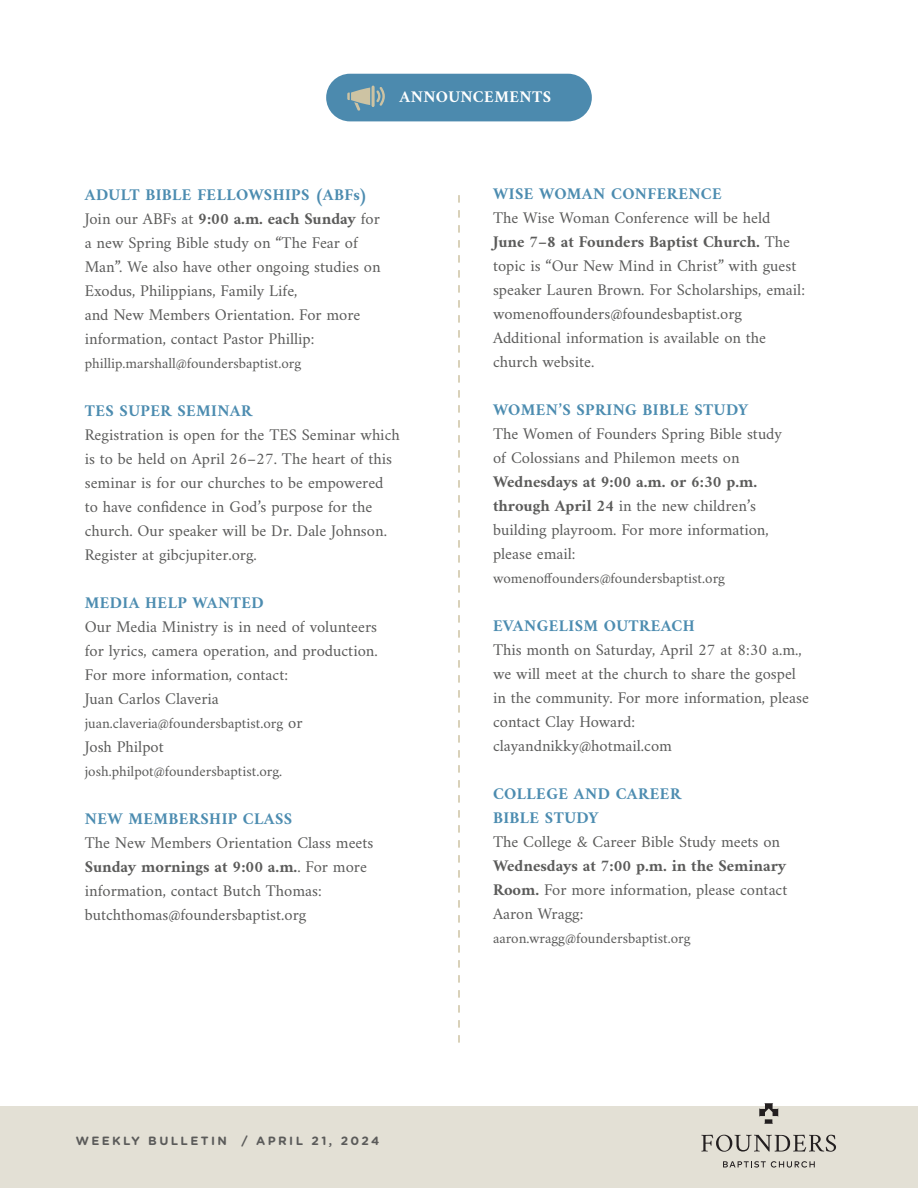
<style>
.page{position:relative;width:918px;height:1188px;background:#fff}
.page>*{position:absolute;margin:0;border:0;box-sizing:border-box;transform-origin:0 0}
.t1{font:16.5px/24px "Amiri";color:#5b5b5a}
.t2{font:700 16.5px/24px "Amiri";letter-spacing:.025em;color:#4c8cb0}
.t3{font:700 16.5px "Amiri";letter-spacing:.025em;color:#fff}
.t4{font:15px "Amiri";color:#5b5b5a}
.t5{font:700 12px "Gotham Rounded";letter-spacing:.2em;color:#5b5b5a}
.s1{font-weight:700;color:#4c8cb0}
.s2{font-weight:700}
.s3{font-size:16.5px}
</style>
<div class="page">
<div style="left:326px;top:74px;width:266px;height:47px;background:#4c8aae;border-radius:24px"></div>
<div style="left:0;top:1106px;width:918px;height:82px;background:#e3e0d5"></div>
<svg style="left:458px;top:195px;width:2px;height:848px"></svg>
<hr style="left:372px;top:86px;width:3px;height:21px;background:#cdc3a3;border-radius:2px">
<svg style="left:347px;top:88px;width:23px;height:23px"></svg>
<svg style="left:376px;top:87px;width:9px;height:19px"></svg>
<svg style="left:701px;top:1135px;width:135px;height:17px"></svg>
<svg style="left:723px;top:1161px;width:92px;height:7px"></svg>
<svg style="left:759px;top:1103px;width:19px;height:21px"></svg>
<p class="t3" style="left:399px;top:87px;width:153px">ANNOUNCEMENTS</p>
<p class="t1" style="left:85px;top:182px;width:297px"><span class="s1">ADULT BIBLE FELLOWSHIPS (ABFs)<br></span>Join our ABFs at <span class="s2">9:00 a.m. each Sunday</span> for a new Spring Bible study on “The Fear of Man”. We also have other ongoing studies on Exodus, Philippians, Family Life,<br>and New Members Orientation. For more information, contact Pastor Phillip:</p>
<p class="t4" style="left:85px;top:354px;width:218px">phillip.marshall@foundersbaptist.org</p>
<p class="t2" style="left:85px;top:398px;width:169px">TES SUPER SEMINAR</p>
<p class="t1" style="left:85px;top:422px;width:317px">Registration is open for the TES Seminar which is to be held on April 26–27. The heart of this seminar is for our churches to be empowered to have confidence in God’s purpose for the church. Our speaker will be Dr. Dale Johnson.<br>Register at gibcjupiter.org.</p>
<p class="t2" style="left:85px;top:590px;width:181px">MEDIA HELP WANTED</p>
<p class="t1" style="left:85px;top:614px;width:295px">Our Media Ministry is in need of volunteers for lyrics, camera operation, and production.<br>For more information, contact:<br>Juan Carlos Claveria</p>
<p class="t4" style="left:85px;top:714px;width:219px">juan.claveria@foundersbaptist.org <span class="s3">or</span></p>
<p class="t1" style="left:85px;top:734px;width:81px">Josh Philpot</p>
<p class="t4" style="left:85px;top:762px;width:199px">josh.philpot@foundersbaptist.org.</p>
<p class="t2" style="left:85px;top:806px;width:209px">NEW MEMBERSHIP CLASS</p>
<p class="t1" style="left:85px;top:830px;width:290px">The New Members Orientation Class meets <span class="s2">Sunday mornings at 9:00 a.m.</span>. For more information, contact Butch Thomas: butchthomas@foundersbaptist.org</p>
<p class="t5" style="left:76px;top:1132px;width:305px">WEEKLY BULLETIN / APRIL 21, 2024</p>
<p class="t2" style="left:493px;top:181px;width:230px">WISE WOMAN CONFERENCE</p>
<p class="t1" style="left:493px;top:205px;width:313px">The Wise Woman Conference will be held <span class="s2">June 7–8 at Founders Baptist Church.</span> The topic is “Our New Mind in Christ” with guest speaker Lauren Brown. For Scholarships, email: womenoffounders@foundesbaptist.org Additional information is available on the church website.</p>
<p class="t2" style="left:493px;top:397px;width:257px">WOMEN’S SPRING BIBLE STUDY</p>
<p class="t1" style="left:493px;top:421px;width:291px">The Women of Founders Spring Bible study of Colossians and Philemon meets on</p>
<p class="t1" style="left:493px;top:469px;width:277px"><span class="s2">Wednesdays at 9:00 a.m. or 6:30 p.m. through April 24</span> in the new children’s building playroom. For more information, please email:</p>
<p class="t4" style="left:493px;top:569px;width:234px">womenoffounders@foundersbaptist.org</p>
<p class="t2" style="left:493px;top:613px;width:203px">EVANGELISM OUTREACH</p>
<p class="t1" style="left:493px;top:637px;width:317px">This month on Saturday, April 27 at 8:30 a.m., we will meet at the church to share the gospel in the community. For more information, please contact Clay Howard: clayandnikky@hotmail.com</p>
<p class="t2" style="left:493px;top:781px;width:190px">COLLEGE AND CAREER<br>BIBLE STUDY</p>
<p class="t1" style="left:493px;top:829px;width:289px">The College &amp; Career Bible Study meets on</p>
<p class="t1" style="left:493px;top:853px;width:296px;text-align:justify"><span class="s2">Wednesdays at 7:00 p.m. in the Seminary Room.</span> For more information, please contact Aaron Wragg:</p>
<p class="t4" style="left:493px;top:929px;width:199px">aaron.wragg@foundersbaptist.org</p>
</div>
